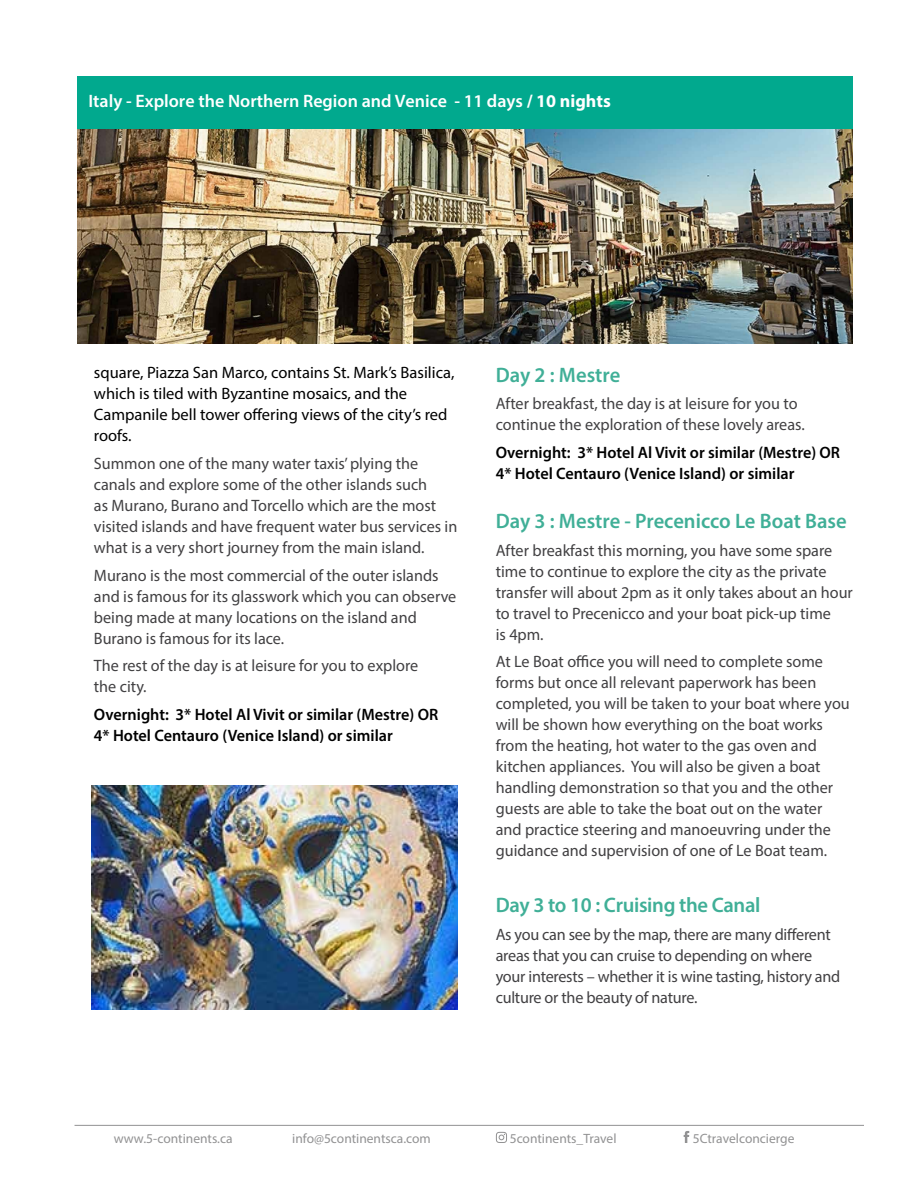
<style>
.page{position:relative;width:918px;height:1188px;background:#fff}
.page>*{position:absolute;margin:0;border:0;box-sizing:border-box;transform-origin:0 0}
.t1{font:600 21px "Myriad Pro";letter-spacing:-.01em;color:#40af97}
.t2{font:600 18px "Myriad Pro";color:#fff}
.t3{font:16.5px/21px "Myriad Pro";color:#414042}
.t4{font:600 16.5px/21px "Myriad Pro";color:#000}
.t5{font:16.5px/21px "Myriad Pro";color:#000}
.t6{font:13.5px "Myriad Pro";color:#929293}
.s1{font-weight:700}
</style>
<div class="page">
<img style="left:77px;top:128px;width:776px;height:215px">
<div style="left:77px;top:76px;width:776px;height:52px;background:#01a98e"></div>
<img style="left:92px;top:786px;width:365px;height:224px">
<svg style="left:496px;top:1132px;width:11px;height:11px"></svg>
<svg style="left:684px;top:1131px;width:5px;height:12px"></svg>
<hr style="left:75px;top:1125px;width:789px;height:1px;background:#929293">
<p class="t2" style="left:89px;top:90px;width:524px">Italy - Explore the Northern Region and Venice - 11 days <span class="s1">/ 10 nights</span></p>
<p class="t5" style="left:94px;top:362px;width:362px">square, Piazza San Marco, contains St. Mark’s Basilica, which is tiled with Byzantine mosaics, and the Campanile bell tower offering views of the city’s red roofs.</p>
<p class="t3" style="left:94px;top:453px;width:365px">Summon one of the many water taxis’ plying the canals and explore some of the other islands such<br>as Murano, Burano and Torcello which are the most visited islands and have frequent water bus services in what is a very short journey from the main island.</p>
<p class="t3" style="left:94px;top:564px;width:364px">Murano is the most commercial of the outer islands and is famous for its glasswork which you can observe being made at many locations on the island and Burano is famous for its lace.</p>
<p class="t3" style="left:94px;top:655px;width:326px">The rest of the day is at leisure for you to explore the city.</p>
<p class="t4" style="left:94px;top:704px;width:346px">Overnight: 3* Hotel Al Vivit or similar (Mestre) OR<br>4* Hotel Centauro (Venice Island) or similar</p>
<p class="t1" style="left:496px;top:361px;width:126px">Day 2 : Mestre</p>
<p class="t3" style="left:496px;top:393px;width:311px">After breakfast, the day is at leisure for you to continue the exploration of these lovely areas.</p>
<p class="t4" style="left:496px;top:442px;width:346px">Overnight: 3* Hotel Al Vivit or similar (Mestre) OR<br>4* Hotel Centauro (Venice Island) or similar</p>
<p class="t1" style="left:496px;top:507px;width:353px">Day 3 : Mestre - Precenicco Le Boat Base</p>
<p class="t3" style="left:496px;top:539px;width:359px">After breakfast this morning, you have some spare time to continue to explore the city as the private transfer will about 2pm as it only takes about an hour to travel to Precenicco and your boat pick-up time<br>is 4pm.</p>
<p class="t3" style="left:496px;top:651px;width:356px">At Le Boat office you will need to complete some forms but once all relevant paperwork has been completed, you will be taken to your boat where you will be shown how everything on the boat works from the heating, hot water to the gas oven and kitchen appliances. You will also be given a boat handling demonstration so that you and the other guests are able to take the boat out on the water and practice steering and manoeuvring under the guidance and supervision of one of Le Boat team.</p>
<p class="t1" style="left:496px;top:891px;width:266px">Day 3 to 10 : Cruising the Canal</p>
<p class="t3" style="left:496px;top:923px;width:346px">As you can see by the map, there are many different areas that you can cruise to depending on where your interests – whether it is wine tasting, history and culture or the beauty of nature.</p>
<p class="t6" style="left:114px;top:1130px;width:120px">www.5-continents.ca</p>
<p class="t6" style="left:292px;top:1130px;width:140px">info@5continentsca.com</p>
<p class="t6" style="left:510px;top:1130px;width:108px">5continents_Travel</p>
<p class="t6" style="left:693px;top:1130px;width:103px">5Ctravelconcierge</p>
</div>
